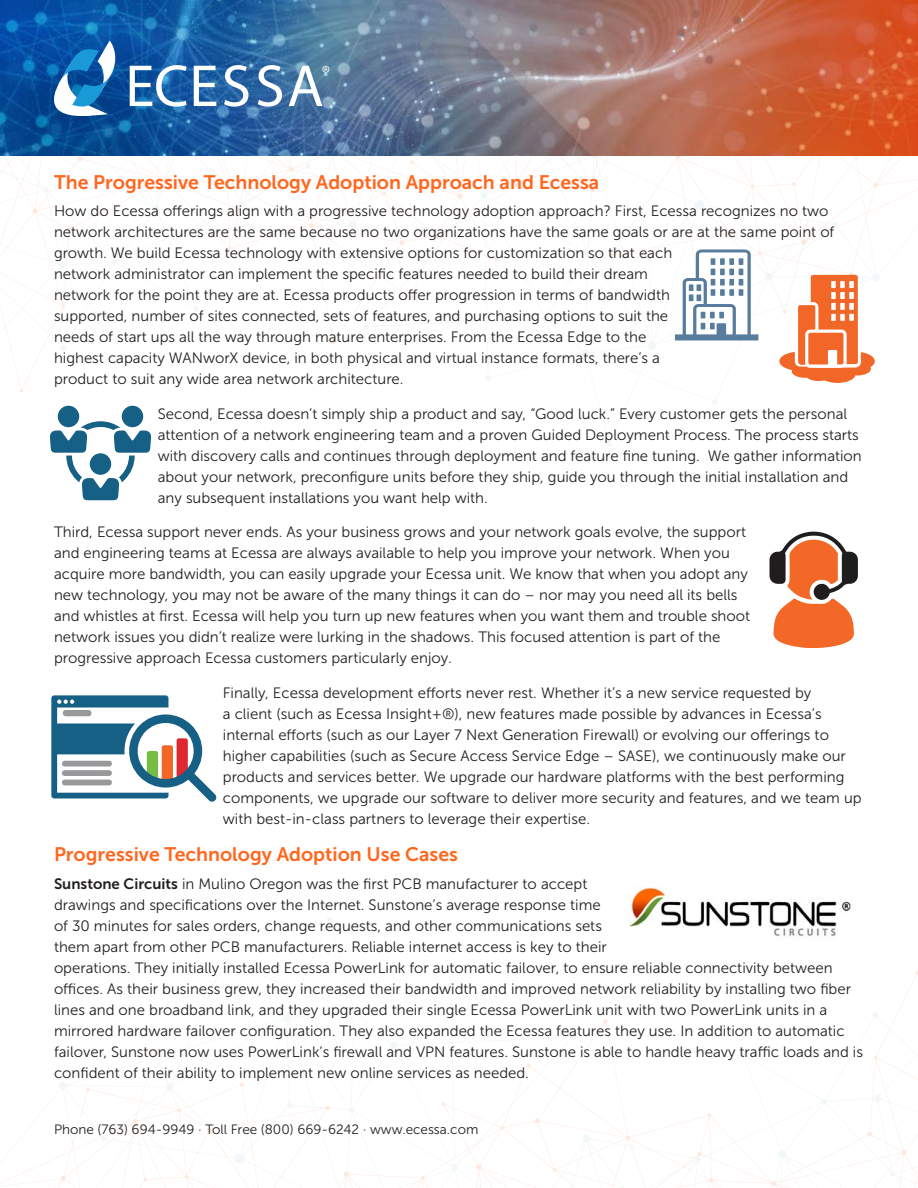
<style>
.page{position:relative;width:918px;height:1188px;background:#fff}
.page>*{position:absolute;margin:0;border:0;box-sizing:border-box;transform-origin:0 0}
.Orange_Header{font:19.5px "Museo Sans 700";color:#ff671f}
.Body_Copy{font:15px/21px "Museo Sans 300";color:#231f20}
.t1{font:13.5px "Museo Sans 300";color:#231f20}
.s1{font-family:"Museo Sans 700"}
</style>
<div class="page">
<svg style="left:607px;top:442px;width:5px;height:4px"></svg>
<svg style="left:713px;top:400px;width:4px;height:4px"></svg>
<img style="left:0;top:0;width:918px;height:155px">
<svg style="left:327px;top:917px;width:5px;height:5px"></svg>
<svg style="left:222px;top:959px;width:5px;height:5px"></svg>
<svg style="left:0;top:971px;width:918px;height:217px"></svg>
<svg style="left:54px;top:41px;width:66px;height:75px"></svg>
<svg style="left:130px;top:65px;width:57px;height:42px"></svg>
<svg style="left:194px;top:66px;width:22px;height:40px"></svg>
<svg style="left:224px;top:65px;width:24px;height:42px"></svg>
<svg style="left:258px;top:65px;width:24px;height:42px"></svg>
<svg style="left:289px;top:66px;width:40px;height:40px"></svg>
<svg style="left:0;top:155px;width:918px;height:238px"></svg>
<svg style="left:50px;top:406px;width:101px;height:94px"></svg>
<svg style="left:770px;top:532px;width:88px;height:116px"></svg>
<svg style="left:51px;top:695px;width:165px;height:106px"></svg>
<img style="left:629px;top:887px;width:225px;height:50px">
<p class="Orange_Header" style="left:54px;top:171px;width:547px">The Progressive Technology Adoption Approach and Ecessa</p>
<p class="Body_Copy" style="left:54px;top:201px;width:782px">How do Ecessa offerings align with a progressive technology adoption approach? First, Ecessa recognizes no two network architectures are the same because no two organizations have the same goals or are at the same point of growth. We build Ecessa technology with extensive options for customization so that each<br>network administrator can implement the specific features needed to build their dream<br>network for the point they are at. Ecessa products offer progression in terms of bandwidth<br>supported, number of sites connected, sets of features, and purchasing options to suit the<br>needs of start ups all the way through mature enterprises. From the Ecessa Edge to the<br>highest capacity WANworX device, in both physical and virtual instance formats, there’s a<br>product to suit any wide area network architecture.</p>
<p class="Body_Copy" style="left:158px;top:403px;width:706px">Second, Ecessa doesn’t simply ship a product and say, “Good luck.” Every customer gets the personal attention of a network engineering team and a proven Guided Deployment Process. The process starts with discovery calls and continues through deployment and feature fine tuning. We gather information about your network, preconfigure units before they ship, guide you through the initial installation and any subsequent installations you want help with.</p>
<p class="Body_Copy" style="left:54px;top:522px;width:698px">Third, Ecessa support never ends. As your business grows and your network goals evolve, the support and engineering teams at Ecessa are always available to help you improve your network. When you acquire more bandwidth, you can easily upgrade your Ecessa unit. We know that when you adopt any new technology, you may not be aware of the many things it can do – nor may you need all its bells and whistles at first. Ecessa will help you turn up new features when you want them and trouble shoot network issues you didn’t realize were lurking in the shadows. This focused attention is part of the progressive approach Ecessa customers particularly enjoy.</p>
<p class="Body_Copy" style="left:223px;top:682px;width:640px">Finally, Ecessa development efforts never rest. Whether it’s a new service requested by<br>a client (such as Ecessa Insight+®), new features made possible by advances in Ecessa’s internal efforts (such as our Layer 7 Next Generation Firewall) or evolving our offerings to higher capabilities (such as Secure Access Service Edge – SASE), we continuously make our products and services better. We upgrade our hardware platforms with the best performing components, we upgrade our software to deliver more security and features, and we team up with best-in-class partners to leverage their expertise.</p>
<p class="Orange_Header" style="left:54px;top:843px;width:406px">Progressive Technology Adoption Use Cases</p>
<p class="Body_Copy" style="left:54px;top:873px;width:811px"><span class="s1">Sunstone Circuits</span> in Mulino Oregon was the first PCB manufacturer to accept<br>drawings and specifications over the Internet. Sunstone’s average response time<br>of 30 minutes for sales orders, change requests, and other communications sets<br>them apart from other PCB manufacturers. Reliable internet access is key to their<br>operations. They initially installed Ecessa PowerLink for automatic failover, to ensure reliable connectivity between offices. As their business grew, they increased their bandwidth and improved network reliability by installing two fiber lines and one broadband link, and they upgraded their single Ecessa PowerLink unit with two PowerLink units in a mirrored hardware failover configuration. They also expanded the Ecessa features they use. In addition to automatic failover, Sunstone now uses PowerLink’s firewall and VPN features. Sunstone is able to handle heavy traffic loads and is confident of their ability to implement new online services as needed.</p>
<p class="t1" style="left:54px;top:1122px;width:426px">Phone (763) 694-9949 · Toll Free (800) 669-6242 · www.ecessa.com</p>
</div>
